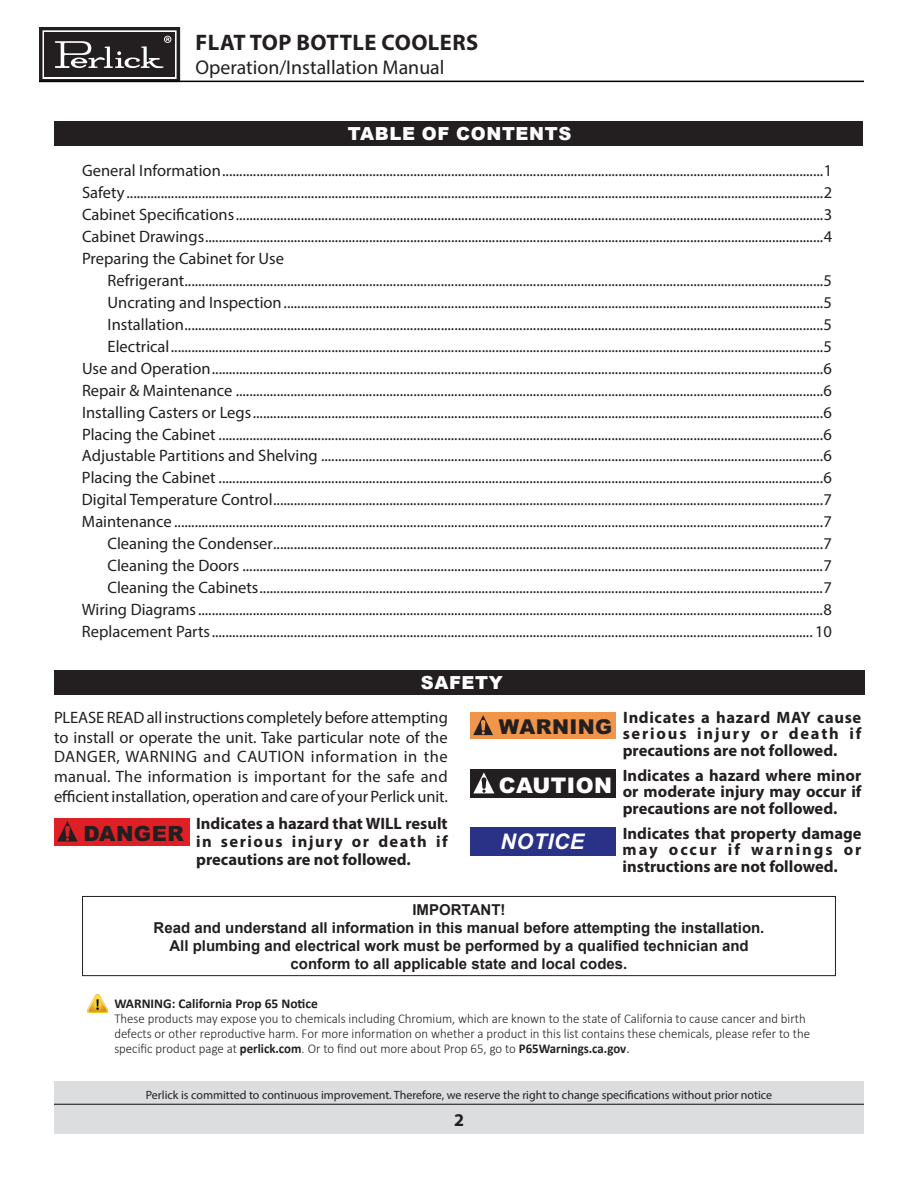
<style>
.page{position:relative;width:918px;height:1188px;background:#fff}
.page>*{position:absolute;margin:0;border:0;box-sizing:border-box;transform-origin:0 0}
.t1{font:700 22.5px "Myriad Pro";letter-spacing:.02em;color:#231f20}
.t2{font:900 21.6px "Arial";letter-spacing:.02em;color:#fff}
.t3{font:italic 700 21.6px "Arial";letter-spacing:.02em;color:#fff}
.t4{font:900 21px "Arial";letter-spacing:.02em;color:#231f20}
.t5{font:900 20.4px "Arial";letter-spacing:.02em;color:#231f20}
.t6{font:19.95px "Myriad Pro";color:#231f20}
.t7{font:900 18px "Arial";letter-spacing:.035em;color:#fff}
.t8{font:700 18px "Myriad Pro";color:#231f20}
.t9{font:16.5px/21.9px "Myriad Pro";color:#231f20;text-align:justify}
.t10{font:700 16.5px/16.5px "Myriad Pro";color:#231f20;text-align:justify}
.t11{font:700 15px/18px "Arial";color:#231f20;text-align:center}
.t12{font:300 13.5px/15px "Calibri";color:#231f20;scale:.95 1}
.t13{font:700 13.5px "Calibri";color:#231f20}
.t14{font:12px "Myriad Pro";color:#231f20}
.s1{font-weight:700}
.s2{font-weight:400}
</style>
<div class="page">
<svg style="left:39px;top:27px;width:141px;height:54px;background:#4a4748"></svg>
<hr style="left:39px;top:81px;width:825px;height:1px;background:#000002">
<div style="left:54px;top:1081px;width:810px;height:53px;background:#dcdddf"></div>
<hr style="left:54px;top:1104px;width:810px;height:1px;background:#231f20">
<div style="left:54px;top:122px;width:809px;height:24px;background:#231f20"></div>
<div style="left:82px;top:896px;width:754px;height:80px;border:1px solid #231f20"></div>
<div style="left:54px;top:670px;width:810px;height:24px;background:#231f20"></div>
<div style="left:54px;top:818px;width:135px;height:28px;background:#de2026"></div>
<svg style="left:57px;top:821px;width:21px;height:21px"></svg>
<div style="left:470px;top:712px;width:146px;height:27px;background:#f0954a"></div>
<svg style="left:473px;top:715px;width:20px;height:20px"></svg>
<div style="left:470px;top:769px;width:146px;height:29px;background:#231f20"></div>
<svg style="left:473px;top:793px;width:22px;height:1px"></svg>
<svg style="left:473px;top:772px;width:21px;height:21px"></svg>
<div style="left:470px;top:828px;width:146px;height:28px;background:#2a3287"></div>
<img style="left:87px;top:994px;width:20px;height:18px">
<h1 class="t1" style="left:196px;top:28px;width:284px">FLAT TOP BOTTLE COOLERS</h1>
<p class="t6" style="left:195px;top:55px;width:251px">Operation/Installation Manual</p>
<p class="t7" style="left:348px;top:121px;width:225px">TABLE OF CONTENTS</p>
<p class="t9" style="left:82px;top:159px;width:752px">General Information................................................................................................................................................................................1<br>Safety ............................................................................................................................................................................................................2<br>Cabinet Specifications............................................................................................................................................................................3<br>Cabinet Drawings.....................................................................................................................................................................................4<br>Preparing the Cabinet for Use</p>
<p class="t9" style="left:82px;top:269px;width:752px;text-align:right">Refrigerant...........................................................................................................................................................................................5<br>Uncrating and Inspection..............................................................................................................................................................5<br>Installation...........................................................................................................................................................................................5<br>Electrical...............................................................................................................................................................................................5<br>Use and Operation...................................................................................................................................................................................6<br>Repair &amp; Maintenance ............................................................................................................................................................................6<br>Installing Casters or Legs.......................................................................................................................................................................6<br>Placing the Cabinet .................................................................................................................................................................................6<br>Adjustable Partitions and Shelving ...................................................................................................................................................6<br>Placing the Cabinet .................................................................................................................................................................................6<br>Digital Temperature Control.................................................................................................................................................................7<br>Maintenance ..............................................................................................................................................................................................7<br>Cleaning the Condenser.................................................................................................................................................................7<br>Cleaning the Doors ..........................................................................................................................................................................7<br>Cleaning the Cabinets.....................................................................................................................................................................7<br>Wiring Diagrams.......................................................................................................................................................................................8<br>Replacement Parts................................................................................................................................................................................ 10</p>
<p class="t7" style="left:421px;top:669px;width:83px">SAFETY</p>
<p class="t9" style="left:54px;top:707px;width:395px;line-height:19.8px">PLEASE READ all instructions completely before attempting to install or operate the unit. Take particular note of the DANGER, WARNING and CAUTION information in the manual. The information is important for the safe and efficient installation, operation and care of your Perlick unit.</p>
<p class="t4" style="left:83px;top:818px;width:102px">DANGER</p>
<p class="t10" style="left:196px;top:813px;width:253px;line-height:18px">Indicates a hazard that WILL result in serious injury or death if precautions are not followed.</p>
<p class="t5" style="left:499px;top:712px;width:115px">WARNING</p>
<p class="t10" style="left:623px;top:708px;width:240px">Indicates a hazard MAY cause serious injury or death if precautions are not followed.</p>
<h2 class="t2" style="left:499px;top:769px;width:115px">CAUTION</h2>
<p class="t10" style="left:623px;top:767px;width:240px">Indicates a hazard where minor or moderate injury may occur if precautions are not followed.</p>
<h2 class="t3" style="left:501px;top:827px;width:85px">NOTICE</h2>
<p class="t10" style="left:623px;top:825px;width:240px">Indicates that property damage may occur if warnings or instructions are not followed.</p>
<p class="t11" style="left:154px;top:900px;width:612px">IMPORTANT!<br>Read and understand all information in this manual before attempting the installation.<br>All plumbing and electrical work must be performed by a qualified technician and conform to all applicable state and local codes.</p>
<p class="t13" style="left:114px;top:994px;width:205px">WARNING: California Prop 65 Notice</p>
<p class="t12" style="left:114px;top:1011px;width:734px">These products may expose you to chemicals including Chromium, which are known to the state of California to cause cancer and birth defects or other reproductive harm. For more information on whether a product in this list contains these chemicals, please refer to the specific product page at <span class="s1">perlick.com</span>. Or to find out more about Prop 65, go to <span class="s1">P65Warnings.ca.gov</span><span class="s2">.</span></p>
<p class="t14" style="left:146px;top:1087px;width:628px">Perlick is committed to continuous improvement. Therefore, we reserve the right to change specifications without prior notice</p>
<p class="t8" style="left:454px;top:1108px;width:11px">2</p>
</div>
